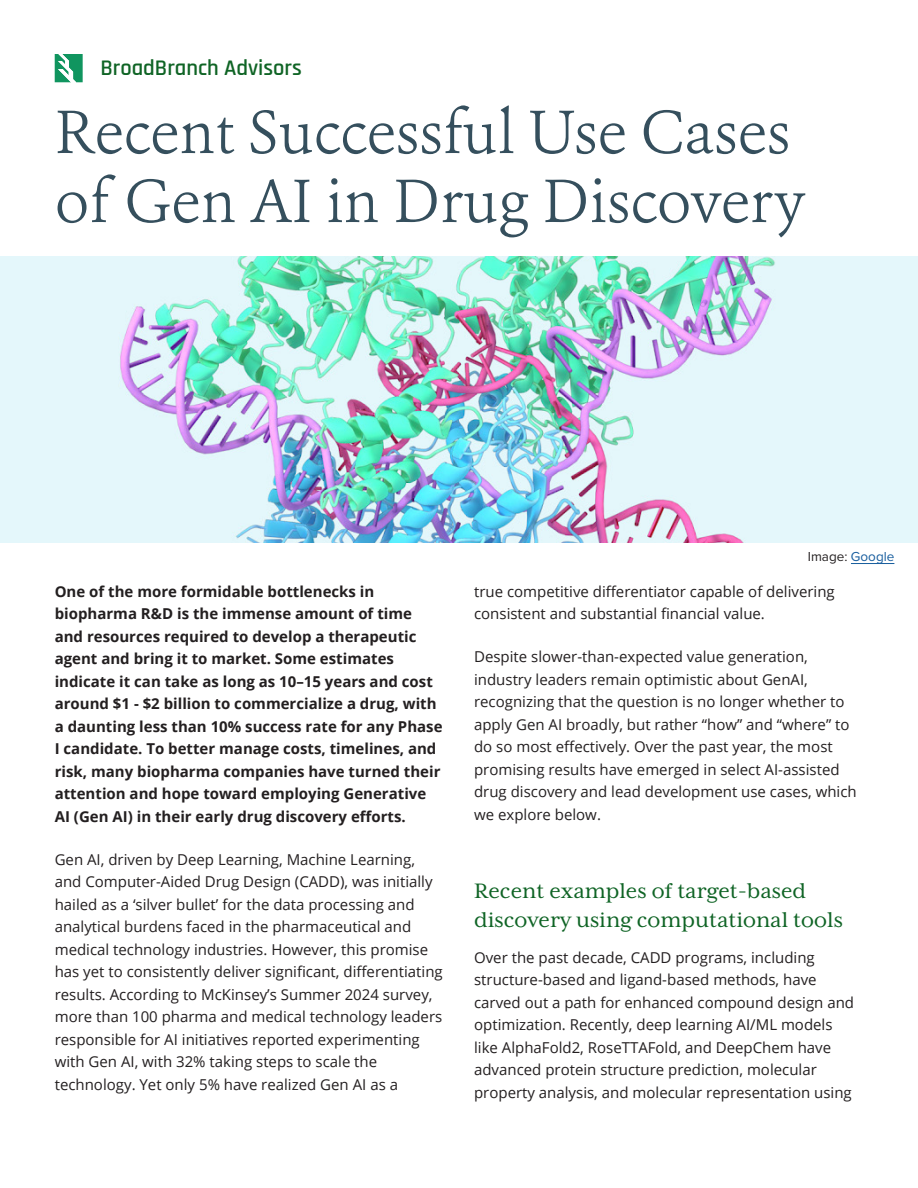
<style>
.page{position:relative;width:918px;height:1188px;background:#fff}
.page>*{position:absolute;margin:0;border:0;box-sizing:border-box;transform-origin:0 0}
.t1{font:300 60px/69px "Erato";color:#354f5d}
.subtitle{font:24px/28.8px "Mrs Eaves XL Serif OT";color:#0f6425}
.Paragraph_Style_1{font:600 22.5px "Rajdhani";color:#0f6425}
.normal_paragragh_text{font:15px/22.5px "Open Sans";color:#231f20}
.normal_paragragh_text-2{font:700 15px/22.5px "Open Sans";color:#231f20}
.t2{font:13.5px "Proxima Nova";color:#231f20}
.s1{color:#175d9e}
</style>
<div class="page">
<svg style="left:55px;top:54px;width:28px;height:28px"></svg>
<img style="left:0;top:256px;width:918px;height:286px">
<hr style="left:851px;top:563px;width:43px;height:1px;background:#175d9e">
<p class="Paragraph_Style_1" style="left:100px;top:54px;width:203px">BroadBranch Advisors</p>
<p class="t1" style="left:55px;top:98px;width:752px">Recent Successful Use Cases of Gen AI in Drug Discovery</p>
<p class="normal_paragragh_text-2" style="left:55px;top:580px;width:389px">One of the more formidable bottlenecks in biopharma R&amp;D is the immense amount of time and resources required to develop a therapeutic agent and bring it to market. Some estimates indicate it can take as long as 10–15 years and cost around $1 - $2 billion to commercialize a drug, with a daunting less than 10% success rate for any Phase I candidate. To better manage costs, timelines, and risk, many biopharma companies have turned their attention and hope toward employing Generative AI (Gen AI) in their early drug discovery efforts.</p>
<p class="normal_paragragh_text" style="left:55px;top:848px;width:390px">Gen AI, driven by Deep Learning, Machine Learning, and Computer-Aided Drug Design (CADD), was initially hailed as a ‘silver bullet’ for the data processing and analytical burdens faced in the pharmaceutical and medical technology industries. However, this promise has yet to consistently deliver significant, differentiating results. According to McKinsey’s Summer 2024 survey, more than 100 pharma and medical technology leaders responsible for AI initiatives reported experimenting with Gen AI, with 32% taking steps to scale the technology. Yet only 5% have realized Gen AI as a</p>
<p class="t2" style="left:808px;top:547px;width:88px">Image: <span class="s1">Google</span></p>
<p class="normal_paragragh_text" style="left:474px;top:580px;width:362px">true competitive differentiator capable of delivering consistent and substantial financial value.</p>
<p class="normal_paragragh_text" style="left:474px;top:645px;width:384px">Despite slower-than-expected value generation, industry leaders remain optimistic about GenAI, recognizing that the question is no longer whether to apply Gen AI broadly, but rather “how” and “where” to do so most effectively. Over the past year, the most promising results have emerged in select AI-assisted drug discovery and lead development use cases, which we explore below.</p>
<p class="subtitle" style="left:474px;top:876px;width:370px">Recent examples of target-based discovery using computational tools</p>
<p class="normal_paragragh_text" style="left:474px;top:946px;width:382px">Over the past decade, CADD programs, including structure-based and ligand-based methods, have carved out a path for enhanced compound design and optimization. Recently, deep learning AI/ML models like AlphaFold2, RoseTTAFold, and DeepChem have advanced protein structure prediction, molecular property analysis, and molecular representation using</p>
</div>
